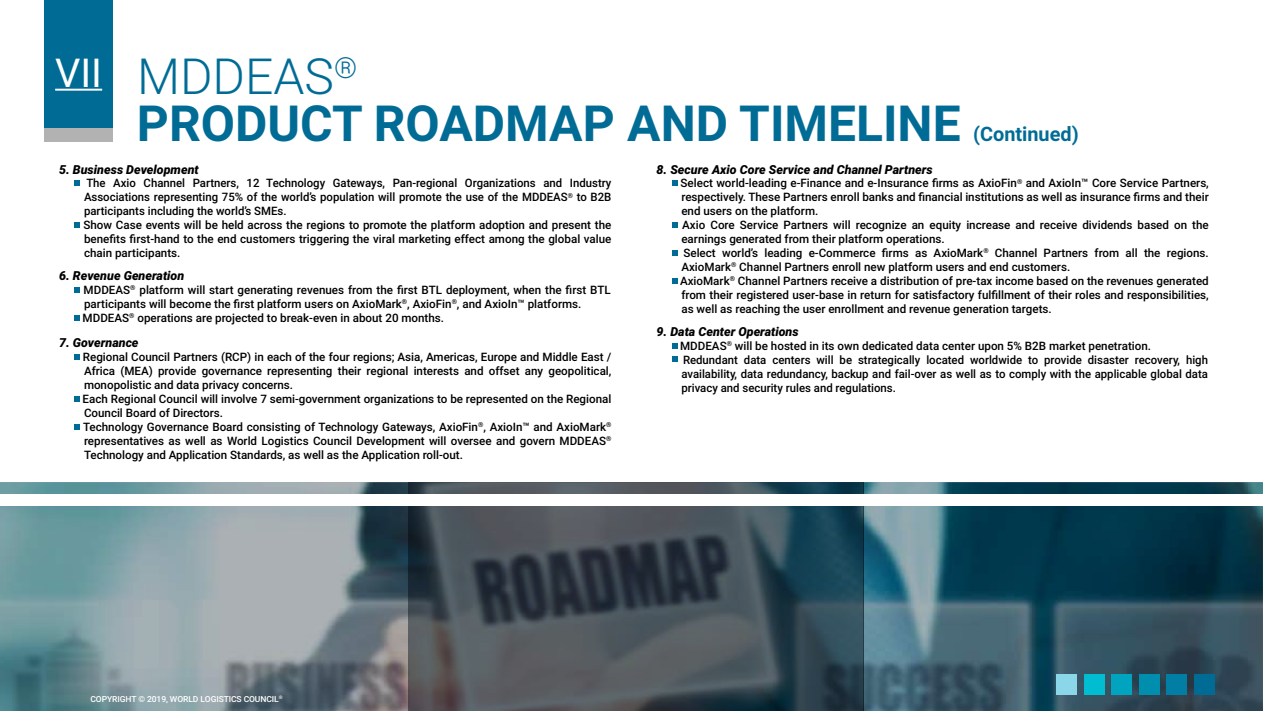
<style>
.page{position:relative;width:1263px;height:711px;background:#fff}
.page>*{position:absolute;margin:0;border:0;box-sizing:border-box;transform-origin:0 0}
.t1{font:700 49.8px/46.3px "Roboto";color:#006c96}
.t2{font:39.75px "Roboto";color:#fff}
.t3{font:700 19.95px "Roboto";color:#006c96}
.t4{font:italic 900 12.45px "Roboto";color:#000}
.t5{font:500 11.55px/14px "Roboto";color:#000;text-align:justify}
.t6{font:500 8.25px "Roboto";letter-spacing:-.01em;color:#fff}
.s1{font-weight:300}
</style>
<div class="page">
<svg style="left:0;top:482px;width:408px;height:228px;background:#7f959b"></svg>
<svg style="left:864px;top:482px;width:399px;height:228px;background:#2a5364"></svg>
<svg style="left:408px;top:482px;width:456px;height:228px;background:#414d55"></svg>
<div style="left:0;top:494px;width:1263px;height:11px;background:#fff"></div>
<div style="left:45px;top:0;width:68px;height:128px;background:#006c96"></div>
<hr style="left:55px;top:89px;width:47px;height:2px;background:#fff">
<div style="left:45px;top:128px;width:68px;height:13px;background:#b2b2b2"></div>
<div style="left:1194px;top:673px;width:20px;height:21px;background:#006c96"></div>
<div style="left:1166px;top:673px;width:21px;height:21px;background:#027da3"></div>
<div style="left:1139px;top:673px;width:20px;height:21px;background:#008eaf"></div>
<div style="left:1111px;top:673px;width:21px;height:21px;background:#00a4bf"></div>
<div style="left:1084px;top:673px;width:20px;height:21px;background:#00bdd1"></div>
<div style="left:1056px;top:673px;width:21px;height:21px;background:#8cd6ea"></div>
<svg style="left:75px;top:181px;width:5px;height:5px"></svg>
<svg style="left:672px;top:181px;width:5px;height:5px"></svg>
<svg style="left:672px;top:222px;width:5px;height:5px"></svg>
<svg style="left:672px;top:250px;width:5px;height:5px"></svg>
<svg style="left:672px;top:278px;width:5px;height:5px"></svg>
<svg style="left:672px;top:343px;width:5px;height:5px"></svg>
<svg style="left:672px;top:357px;width:5px;height:5px"></svg>
<svg style="left:75px;top:222px;width:5px;height:5px"></svg>
<svg style="left:75px;top:287px;width:5px;height:5px"></svg>
<svg style="left:75px;top:315px;width:5px;height:5px"></svg>
<svg style="left:75px;top:354px;width:5px;height:5px"></svg>
<svg style="left:75px;top:396px;width:5px;height:5px"></svg>
<svg style="left:75px;top:424px;width:5px;height:5px"></svg>
<h2 class="t2" style="left:55px;top:45px;width:48px">VII</h2>
<h1 class="t1" style="left:137px;top:51px;width:825px"><span class="s1">MDDEAS</span><sup>®<br></sup>PRODUCT ROADMAP AND TIMELINE</h1>
<h3 class="t3" style="left:973px;top:119px;width:107px">(Continued)</h3>
<p class="t4" style="left:59px;top:160px;width:141px">5. Business Development</p>
<p class="t5" style="left:84px;top:176px;width:529px;text-indent:-8px">• The Axio Channel Partners, 12 Technology Gateways, Pan-regional Organizations and Industry Associations representing 75% of the world’s population will promote the use of the MDDEAS<sup>®</sup> to B2B participants including the world’s SMEs.</p>
<p class="t5" style="left:84px;top:218px;width:529px;text-indent:-8px">• Show Case events will be held across the regions to promote the platform adoption and present the benefits first-hand to the end customers triggering the viral marketing effect among the global value chain participants.</p>
<p class="t4" style="left:59px;top:267px;width:127px">6. Revenue Generation</p>
<p class="t5" style="left:84px;top:282px;width:528px;text-indent:-8px">• MDDEAS<sup>®</sup> platform will start generating revenues from the first BTL deployment, when the first BTL participants will become the first platform users on AxioMark<sup>®</sup>, AxioFin<sup>®</sup>, and AxioIn™ platforms.</p>
<p class="t5" style="left:76px;top:310px;width:370px">• MDDEAS<sup>®</sup> operations are projected to break-even in about 20 months.</p>
<p class="t4" style="left:59px;top:334px;width:81px">7. Governance</p>
<p class="t5" style="left:84px;top:349px;width:529px;text-indent:-8px">• Regional Council Partners (RCP) in each of the four regions; Asia, Americas, Europe and Middle East / Africa (MEA) provide governance representing their regional interests and offset any geopolitical, monopolistic and data privacy concerns.</p>
<p class="t5" style="left:84px;top:391px;width:529px;text-indent:-8px">• Each Regional Council will involve 7 semi-government organizations to be represented on the Regional<br>Council Board of Directors.</p>
<p class="t5" style="left:84px;top:419px;width:529px;text-indent:-8px">• Technology Governance Board consisting of Technology Gateways, AxioFin<sup>®</sup>, AxioIn™ and AxioMark<sup>® </sup>representatives as well as World Logistics Council Development will oversee and govern MDDEAS<sup>® </sup>Technology and Application Standards, as well as the Application roll-out.</p>
<p class="t4" style="left:656px;top:160px;width:278px">8. Secure Axio Core Service and Channel Partners</p>
<p class="t5" style="left:681px;top:176px;width:529px;text-indent:-8px">• Select world-leading e-Finance and e-Insurance firms as AxioFin<sup>®</sup> and AxioIn™ Core Service Partners, respectively. These Partners enroll banks and financial institutions as well as insurance firms and their end users on the platform.</p>
<p class="t5" style="left:681px;top:218px;width:529px;text-indent:-8px">• Axio Core Service Partners will recognize an equity increase and receive dividends based on the earnings generated from their platform operations.</p>
<p class="t5" style="left:681px;top:245px;width:529px;text-indent:-8px">• Select world’s leading e-Commerce firms as AxioMark<sup>®</sup> Channel Partners from all the regions.<br>AxioMark<sup>®</sup> Channel Partners enroll new platform users and end customers.</p>
<p class="t5" style="left:681px;top:273px;width:529px;text-indent:-8px">• AxioMark<sup>®</sup> Channel Partners receive a distribution of pre-tax income based on the revenues generated from their registered user-base in return for satisfactory fulfillment of their roles and responsibilities, as well as reaching the user enrollment and revenue generation targets.</p>
<p class="t4" style="left:656px;top:323px;width:144px">9. Data Center Operations</p>
<p class="t5" style="left:673px;top:338px;width:479px">• MDDEAS<sup>®</sup> will be hosted in its own dedicated data center upon 5% B2B market penetration.</p>
<p class="t5" style="left:681px;top:352px;width:528px;text-indent:-8px">• Redundant data centers will be strategically located worldwide to provide disaster recovery, high availability, data redundancy, backup and fail-over as well as to comply with the applicable global data privacy and security rules and regulations.</p>
<p class="t6" style="left:90px;top:692px;width:194px">COPYRIGHT © 2019, WORLD LOGISTICS COUNCIL<sup>®</sup></p>
</div>
